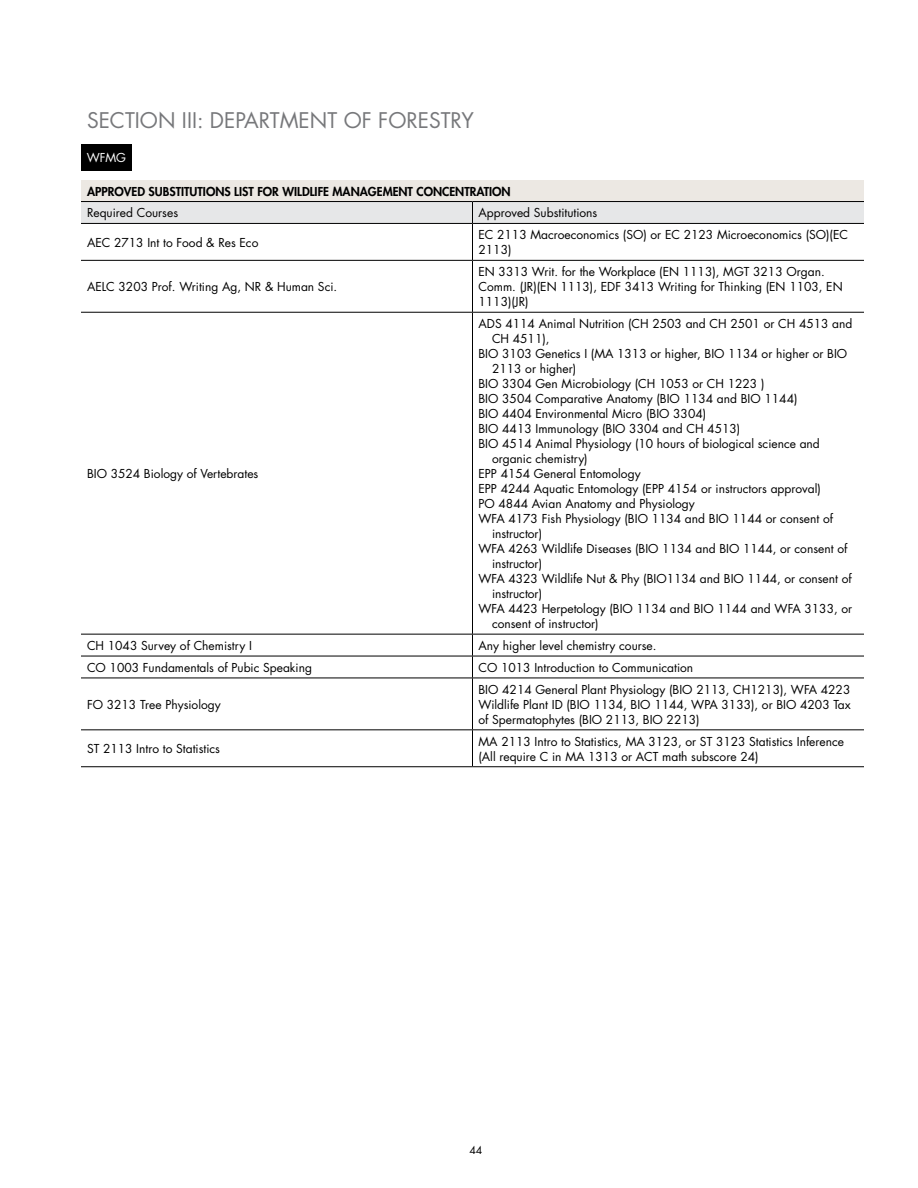
<style>
.page{position:relative;width:918px;height:1188px;background:#fff}
.page>*{position:absolute;margin:0;border:0;box-sizing:border-box;transform-origin:0 0}
.t1{font:21px "Futura Std";color:#77787b}
.t2{font:12px/15px "Futura Std";color:#000}
.t3{font:800 12px "Futura Std";color:#000}
.t4{font:12px "Futura Std";color:#fff}
.t5{font:10.5px "Futura Std";color:#000}
</style>
<div class="page">
<div style="left:81px;top:180px;width:783px;height:22px;background:#ece8e3"></div>
<div style="left:81px;top:202px;width:391px;height:21px;background:#e6e7e8"></div>
<div style="left:472px;top:202px;width:392px;height:21px;background:#e6e7e8"></div>
<svg style="left:472px;top:202px;width:1px;height:21px"></svg>
<hr style="left:81px;top:223px;width:391px;height:1px;background:#000">
<hr style="left:472px;top:223px;width:392px;height:1px;background:#000">
<hr style="left:472px;top:224px;width:1px;height:36px;background:#000">
<hr style="left:81px;top:260px;width:391px;height:1px;background:#000">
<hr style="left:472px;top:260px;width:392px;height:1px;background:#000">
<hr style="left:472px;top:261px;width:1px;height:51px;background:#000">
<hr style="left:81px;top:312px;width:391px;height:1px;background:#000">
<hr style="left:472px;top:312px;width:392px;height:1px;background:#000">
<hr style="left:472px;top:313px;width:1px;height:321px;background:#000">
<hr style="left:81px;top:634px;width:391px;height:1px;background:#000">
<hr style="left:472px;top:634px;width:392px;height:1px;background:#000">
<svg style="left:472px;top:635px;width:1px;height:43px"></svg>
<hr style="left:472px;top:678px;width:1px;height:51px;background:#000">
<hr style="left:81px;top:729px;width:391px;height:1px;background:#000">
<hr style="left:472px;top:729px;width:392px;height:1px;background:#000">
<hr style="left:472px;top:730px;width:1px;height:36px;background:#000">
<hr style="left:81px;top:766px;width:391px;height:1px;background:#000">
<hr style="left:472px;top:766px;width:392px;height:1px;background:#000">
<hr style="left:81px;top:201px;width:391px;height:1px;background:#000">
<hr style="left:472px;top:201px;width:392px;height:1px;background:#000">
<hr style="left:81px;top:656px;width:391px;height:1px;background:#000">
<hr style="left:472px;top:656px;width:392px;height:1px;background:#000">
<hr style="left:81px;top:678px;width:391px;height:1px;background:#000">
<hr style="left:472px;top:678px;width:392px;height:1px;background:#000">
<div style="left:81px;top:144px;width:51px;height:27px;background:#000"></div>
<p class="t1" style="left:87px;top:107px;width:389px">SECTION III: DEPARTMENT OF FORESTRY</p>
<p class="t4" style="left:87px;top:150px;width:41px">WFMG</p>
<p class="t3" style="left:87px;top:184px;width:425px">APPROVED SUBSTITUTIONS LIST FOR WILDLIFE MANAGEMENT CONCENTRATION</p>
<p class="t2" style="left:87px;top:206px;width:93px">Required Courses</p>
<p class="t2" style="left:478px;top:206px;width:120px">Approved Substitutions</p>
<p class="t2" style="left:87px;top:235px;width:173px">AEC 2713 Int to Food &amp; Res Eco</p>
<p class="t2" style="left:478px;top:228px;width:371px">EC 2113 Macroeconomics (SO) or EC 2123 Microeconomics (SO)(EC<br>2113)</p>
<p class="t2" style="left:87px;top:279px;width:252px">AELC 3203 Prof. Writing Ag, NR &amp; Human Sci.</p>
<p class="t2" style="left:478px;top:264px;width:366px">EN 3313 Writ. for the Workplace (EN 1113), MGT 3213 Organ.<br>Comm. (JR)(EN 1113), EDF 3413 Writing for Thinking (EN 1103, EN<br>1113)(JR)</p>
<p class="t2" style="left:87px;top:466px;width:173px">BIO 3524 Biology of Vertebrates</p>
<p class="t2" style="left:478px;top:316px;width:375px">ADS 4114 Animal Nutrition (CH 2503 and CH 2501 or CH 4513 and</p>
<p class="t2" style="left:492px;top:331px;width:59px">CH 4511),</p>
<p class="t2" style="left:478px;top:346px;width:370px">BIO 3103 Genetics I (MA 1313 or higher, BIO 1134 or higher or BIO</p>
<p class="t2" style="left:492px;top:361px;width:86px">2113 or higher)</p>
<p class="t2" style="left:478px;top:376px;width:287px">BIO 3304 Gen Microbiology (CH 1053 or CH 1223 )</p>
<p class="t2" style="left:478px;top:391px;width:321px">BIO 3504 Comparative Anatomy (BIO 1134 and BIO 1144)</p>
<p class="t2" style="left:478px;top:406px;width:229px">BIO 4404 Environmental Micro (BIO 3304)</p>
<p class="t2" style="left:478px;top:421px;width:263px">BIO 4413 Immunology (BIO 3304 and CH 4513)</p>
<p class="t2" style="left:478px;top:436px;width:343px">BIO 4514 Animal Physiology (10 hours of biological science and</p>
<p class="t2" style="left:492px;top:451px;width:97px">organic chemistry)</p>
<p class="t2" style="left:478px;top:466px;width:164px">EPP 4154 General Entomology</p>
<p class="t2" style="left:478px;top:481px;width:344px">EPP 4244 Aquatic Entomology (EPP 4154 or instructors approval)</p>
<p class="t2" style="left:478px;top:496px;width:218px">PO 4844 Avian Anatomy and Physiology</p>
<p class="t2" style="left:478px;top:511px;width:356px">WFA 4173 Fish Physiology (BIO 1134 and BIO 1144 or consent of</p>
<p class="t2" style="left:492px;top:526px;width:52px">instructor)</p>
<p class="t2" style="left:478px;top:541px;width:370px">WFA 4263 Wildlife Diseases (BIO 1134 and BIO 1144, or consent of</p>
<p class="t2" style="left:492px;top:556px;width:52px">instructor)</p>
<p class="t2" style="left:478px;top:571px;width:375px">WFA 4323 Wildlife Nut &amp; Phy (BIO1134 and BIO 1144, or consent of</p>
<p class="t2" style="left:492px;top:586px;width:52px">instructor)</p>
<p class="t2" style="left:478px;top:601px;width:375px">WFA 4423 Herpetology (BIO 1134 and BIO 1144 and WFA 3133, or</p>
<p class="t2" style="left:492px;top:616px;width:108px">consent of instructor)</p>
<p class="t2" style="left:87px;top:638px;width:166px">CH 1043 Survey of Chemistry I</p>
<p class="t2" style="left:478px;top:638px;width:180px">Any higher level chemistry course.</p>
<p class="t2" style="left:87px;top:660px;width:227px">CO 1003 Fundamentals of Pubic Speaking</p>
<p class="t2" style="left:478px;top:660px;width:216px">CO 1013 Introduction to Communication</p>
<p class="t2" style="left:87px;top:697px;width:135px">FO 3213 Tree Physiology</p>
<p class="t2" style="left:478px;top:682px;width:374px;text-align:justify">BIO 4214 General Plant Physiology (BIO 2113, CH1213), WFA 4223<br>Wildlife Plant ID (BIO 1134, BIO 1144, WPA 3133), or BIO 4203 Tax of Spermatophytes (BIO 2113, BIO 2213)</p>
<p class="t2" style="left:87px;top:741px;width:135px">ST 2113 Intro to Statistics</p>
<p class="t2" style="left:478px;top:734px;width:367px">MA 2113 Intro to Statistics, MA 3123, or ST 3123 Statistics Inference (All require C in MA 1313 or ACT math subscore 24)</p>
<p class="t5" style="left:469px;top:1144px;width:14px">44</p>
</div>
